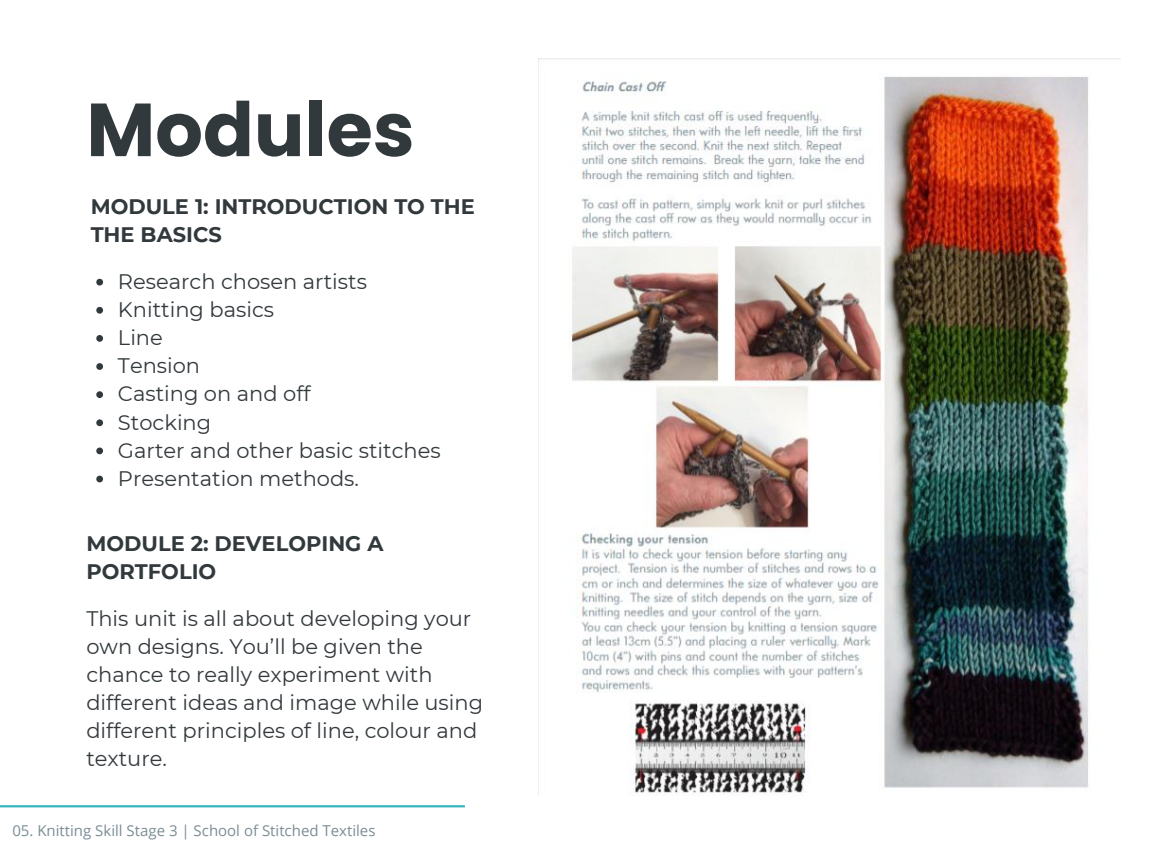
<style>
.page{position:relative;width:1152px;height:864px;background:#fff}
.page>*{position:absolute;margin:0;border:0;box-sizing:border-box;transform-origin:0 0}
.t1{font:700 75px "Poppins";color:#32393c}
.t2{font:21px/28.2px "Montserrat";color:#32393c}
.t3{font:700 21px/28.2px "Montserrat";color:#32393c}
.t4{font:15px "Open Sans";color:#7c8d95}
</style>
<div class="page">
<svg style="left:96px;top:279px;width:7px;height:7px"></svg>
<svg style="left:96px;top:307px;width:7px;height:7px"></svg>
<svg style="left:96px;top:335px;width:7px;height:7px"></svg>
<svg style="left:96px;top:363px;width:7px;height:7px"></svg>
<svg style="left:96px;top:391px;width:7px;height:7px"></svg>
<svg style="left:96px;top:419px;width:7px;height:7px"></svg>
<svg style="left:96px;top:448px;width:7px;height:6px"></svg>
<svg style="left:96px;top:476px;width:7px;height:6px"></svg>
<img style="left:569px;top:76px;width:520px;height:720px">
<hr style="left:0;top:805px;width:465px;height:2px;background:#39b4bf">
<h1 class="t1" style="left:86px;top:77px;width:330px">Modules</h1>
<p class="t3" style="left:91px;top:193px;width:386px">MODULE 1: INTRODUCTION TO THE<br>THE BASICS</p>
<p class="t2" style="left:118px;top:267px;width:324px">Research chosen artists<br>Knitting basics<br>Line<br>Tension<br>Casting on and off<br>Stocking<br>Garter and other basic stitches<br>Presentation methods.</p>
<p class="t3" style="left:86px;top:529px;width:299px">MODULE 2: DEVELOPING A<br>PORTFOLIO</p>
<p class="t2" style="left:86px;top:604px;width:398px">This unit is all about developing your own designs. You’ll be given the chance to really experiment with different ideas and image while using different principles of line, colour and texture.</p>
<p class="t4" style="left:12px;top:820px;width:365px">05. Knitting Skill Stage 3 | School of Stitched Textiles</p>
</div>
